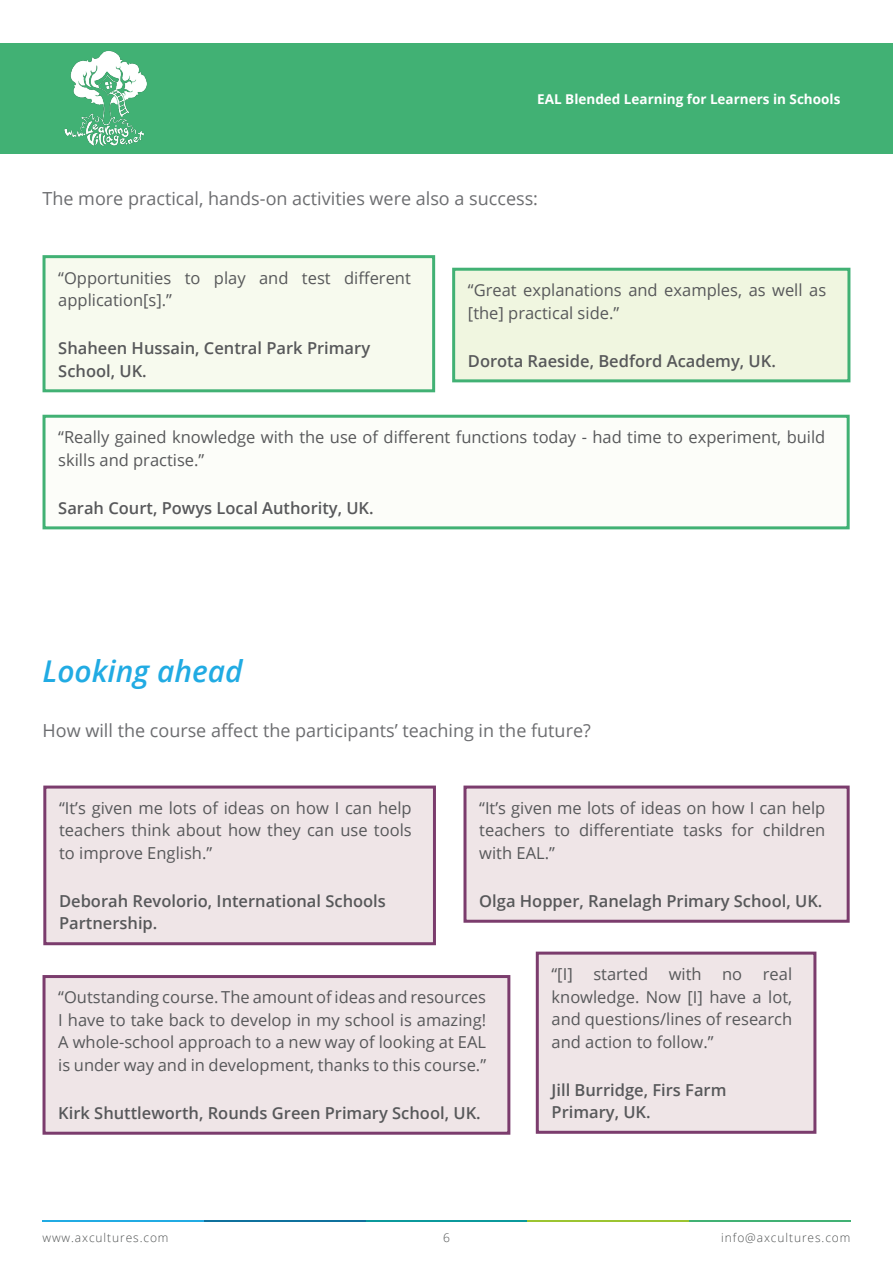
<style>
.page{position:relative;width:893px;height:1263px;background:#fff}
.page>*{position:absolute;margin:0;border:0;box-sizing:border-box;transform-origin:0 0}
.Open_Sans_Semibold_I{font:italic 600 30px "Open Sans";color:#21abe3}
.Introduction{font:18px "Open Sans";color:#6c6d70}
.Open_Sans_regular_11{font:16.5px/22.5px "Open Sans";color:#57585a;text-align:justify}
.Open_Sans_regular_11-2{font:600 16.5px/22.5px "Open Sans";color:#57585a}
.t1{font:700 13.5px "Open Sans";color:#fff}
.t2{font:300 12px "Open Sans";letter-spacing:.075em;color:#4f5252}
</style>
<div class="page">
<div style="left:0;top:43px;width:893px;height:111px;background:#41b174"></div>
<hr style="left:42px;top:1220px;width:162px;height:2px;background:#21abe3">
<hr style="left:366px;top:1220px;width:161px;height:2px;background:#0b999c">
<hr style="left:204px;top:1220px;width:162px;height:2px;background:#0f719d">
<hr style="left:527px;top:1220px;width:162px;height:2px;background:#9cc431">
<hr style="left:689px;top:1220px;width:161px;height:2px;background:#41b174">
<img style="left:64px;top:51px;width:83px;height:95px">
<div style="left:44px;top:416px;width:804px;height:112px;background:#fcfdf9"></div>
<div style="left:43px;top:415px;width:807px;height:114px;border:3px solid #41b174"></div>
<div style="left:454px;top:269px;width:395px;height:112px;background:#f0f6e0"></div>
<div style="left:452px;top:268px;width:398px;height:114px;border:3px solid #41b174"></div>
<div style="left:44px;top:257px;width:390px;height:134px;background:#f7faee"></div>
<div style="left:43px;top:255px;width:392px;height:137px;border:3px solid #41b174"></div>
<div style="left:45px;top:787px;width:389px;height:157px;background:#efe5e7"></div>
<div style="left:43px;top:785px;width:393px;height:160px;border:3px solid #7b3c6d"></div>
<div style="left:465px;top:787px;width:383px;height:134px;background:#efe5e7"></div>
<div style="left:463px;top:785px;width:387px;height:138px;border:3px solid #7b3c6d"></div>
<div style="left:537px;top:953px;width:278px;height:179px;background:#efe5e7"></div>
<div style="left:536px;top:951px;width:280px;height:183px;border:3px solid #7b3c6d"></div>
<div style="left:44px;top:976px;width:465px;height:157px;background:#efe5e7"></div>
<div style="left:43px;top:975px;width:467px;height:160px;border:3px solid #7b3c6d"></div>
<p class="t1" style="left:537px;top:89px;width:305px">EAL Blended Learning for Learners in Schools</p>
<p class="Introduction" style="left:43px;top:186px;width:497px">The more practical, hands-on activities were also a success:</p>
<p class="Open_Sans_regular_11" style="left:58px;top:266px;width:354px">“Opportunities to play and test different application[s].”</p>
<p class="Open_Sans_regular_11-2" style="left:58px;top:336px;width:313px">Shaheen Hussain, Central Park Primary<br>School, UK.</p>
<p class="Open_Sans_regular_11" style="left:468px;top:278px;width:360px">“Great explanations and examples, as well as [the] practical side.”</p>
<p class="Open_Sans_regular_11-2" style="left:468px;top:349px;width:309px">Dorota Raeside, Bedford Academy, UK.</p>
<p class="Open_Sans_regular_11" style="left:58px;top:425px;width:769px">“Really gained knowledge with the use of different functions today - had time to experiment, build skills and practise.”</p>
<p class="Open_Sans_regular_11-2" style="left:58px;top:496px;width:317px">Sarah Court, Powys Local Authority, UK.</p>
<p class="Open_Sans_Semibold_I" style="left:43px;top:651px;width:202px">Looking ahead</p>
<p class="Introduction" style="left:43px;top:718px;width:550px">How will the course affect the participants’ teaching in the future?</p>
<p class="Open_Sans_regular_11" style="left:59px;top:796px;width:354px">“It’s given me lots of ideas on how I can help teachers think about how they can use tools to improve English.”</p>
<p class="Open_Sans_regular_11-2" style="left:59px;top:889px;width:328px">Deborah Revolorio, International Schools<br>Partnership.</p>
<p class="Open_Sans_regular_11" style="left:479px;top:796px;width:348px">“It’s given me lots of ideas on how I can help teachers to differentiate tasks for children with EAL.”</p>
<p class="Open_Sans_regular_11-2" style="left:479px;top:889px;width:345px">Olga Hopper, Ranelagh Primary School, UK.</p>
<p class="Open_Sans_regular_11" style="left:58px;top:986px;width:429px">“Outstanding course. The amount of ideas and resources I have to take back to develop in my school is amazing!<br>A whole-school approach to a new way of looking at EAL is under way and in development, thanks to this course.”</p>
<p class="Open_Sans_regular_11-2" style="left:58px;top:1101px;width:424px">Kirk Shuttleworth, Rounds Green Primary School, UK.</p>
<p class="Open_Sans_regular_11" style="left:552px;top:962px;width:242px">“[I] started with no real knowledge. Now [I] have a lot, and questions/lines of research and action to follow.”</p>
<p class="Open_Sans_regular_11-2" style="left:552px;top:1078px;width:176px">Jill Burridge, Firs Farm<br>Primary, UK.</p>
<p class="t2" style="left:42px;top:1230px;width:128px">www.axcultures.com</p>
<p class="t2" style="left:443px;top:1230px;width:8px">6</p>
<p class="t2" style="left:721px;top:1230px;width:131px">info@axcultures.com</p>
</div>
